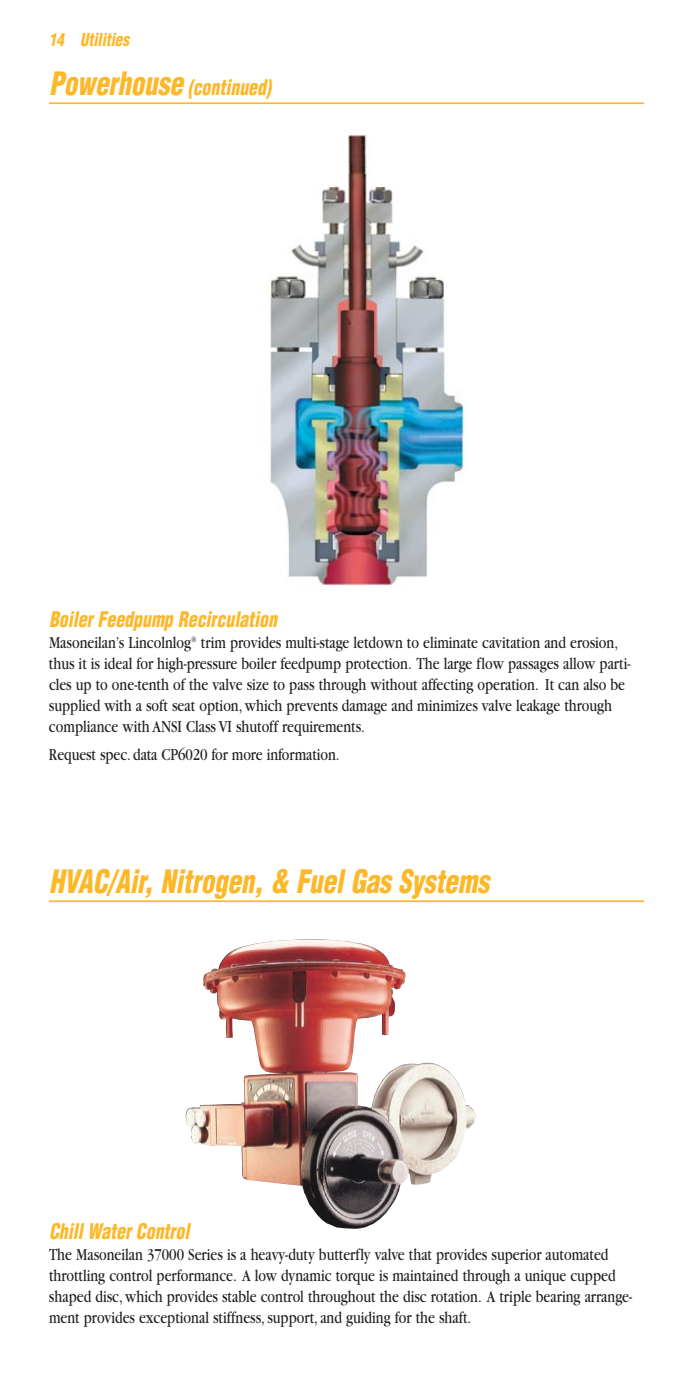
<style>
.page{position:relative;width:693px;height:1386px;background:#fff}
.page>*{position:absolute;margin:0;border:0;box-sizing:border-box;transform-origin:0 0}
.t1{font:italic 900 condensed 31.5px "Helvetica";color:#fcb828;scale:.85 1}
.t2{font:italic 900 condensed 21px "Helvetica";color:#fcb828;scale:.85 1}
.t3{font:17.5px/21px "Garamond";color:#231f20;scale:.8 1}
.t4{font:italic 900 condensed 17.5px "Helvetica";color:#fcb828;scale:.85 1}
.s1{font-size:31.5px}
</style>
<div class="page">
<img style="left:270px;top:135px;width:198px;height:451px">
<img style="left:186px;top:939px;width:289px;height:290px">
<hr style="left:49px;top:102px;width:595px;height:2px;background:#fcb828">
<hr style="left:49px;top:900px;width:595px;height:2px;background:#fcb828">
<p class="t4" style="left:49px;top:33px;width:99px">14 Utilities</p>
<p class="t2" style="left:49px;top:79px;width:267px"><span class="s1">Powerhouse</span> (continued)</p>
<p class="t2" style="left:49px;top:611px;width:274px">Boiler Feedpump Recirculation</p>
<p class="t3" style="left:49px;top:634px;width:728px">Masoneilan’s Lincolnlog<sup>®</sup> trim provides multi-stage letdown to eliminate cavitation and erosion, thus it is ideal for high-pressure boiler feedpump protection. The large flow passages allow parti&shy;cles up to one-tenth of the valve size to pass through without affecting operation. It can also be supplied with a soft seat option, which prevents damage and minimizes valve leakage through compliance with ANSI Class VI shutoff requirements.</p>
<p class="t3" style="left:49px;top:746px;width:365px">Request spec. data CP6020 for more information.</p>
<h1 class="t1" style="left:49px;top:869px;width:525px">HVAC/Air, Nitrogen, &amp; Fuel Gas Systems</h1>
<p class="t2" style="left:49px;top:1223px;width:171px">Chill Water Control</p>
<p class="t3" style="left:49px;top:1245px;width:730px">The Masoneilan 37000 Series is a heavy-duty butterfly valve that provides superior automated throttling control performance. A low dynamic torque is maintained through a unique cupped shaped disc, which provides stable control throughout the disc rotation. A triple bearing arrange&shy;ment provides exceptional stiffness, support, and guiding for the shaft.</p>
</div>
